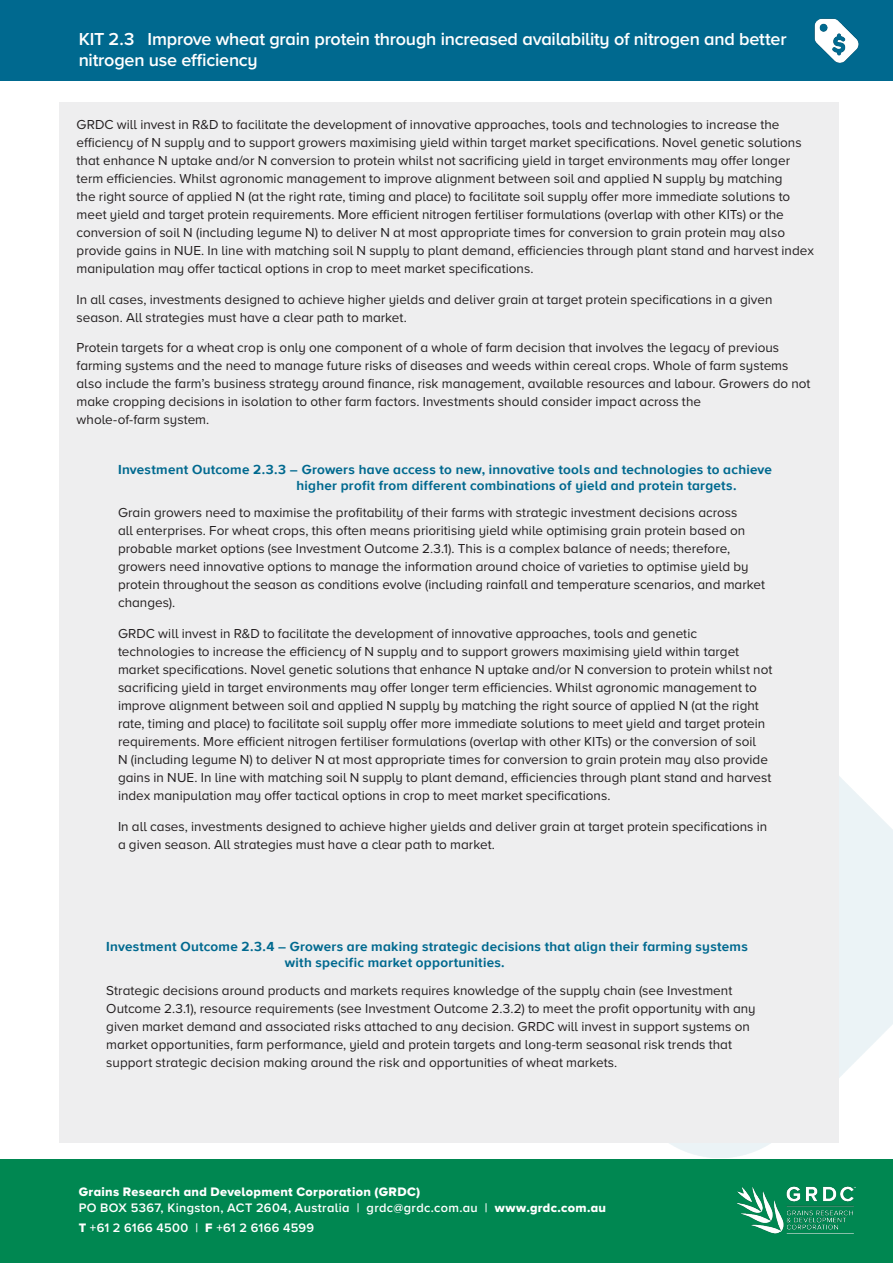
<style>
.page{position:relative;width:893px;height:1263px;background:#fff}
.page>*{position:absolute;margin:0;border:0;box-sizing:border-box;transform-origin:0 0}
.Banner_body_text{font:600 18px/21.6px "Proxima Nova A";letter-spacing:-.015em;color:#fff}
.Body_text{font:13.5px/18px "Proxima Nova A";color:#231f20}
.Text_heading_2_-_col{font:700 13.5px/16.5px "Proxima Nova AW01";letter-spacing:.02em;color:#00698f}
.t1{font:600 12.75px "Proxima Nova A";letter-spacing:.03em;color:#fff}
.t2{font:12.75px "Proxima Nova A Extrabld";letter-spacing:.025em;color:#fff}
.s1{font-family:"Proxima Nova A Extrabld";font-weight:400}
</style>
<div class="page">
<img style="left:391px;top:776px;width:502px;height:384px">
<div style="left:0;top:0;width:893px;height:80px;background:#00698f"></div>
<img style="left:814px;top:18px;width:45px;height:45px">
<div style="left:59px;top:103px;width:780px;height:1040px;background:#eeeeef"></div>
<div style="left:0;top:1160px;width:893px;height:103px;background:#008751"></div>
<img style="left:736px;top:1186px;width:120px;height:48px">
<p class="Banner_body_text" style="left:79px;top:27px;width:709px">KIT 2.3 Improve wheat grain protein through increased availability of nitrogen and better nitrogen use efficiency</p>
<p class="Body_text" style="left:77px;top:115px;width:739px">GRDC will invest in R&amp;D to facilitate the development of innovative approaches, tools and technologies to increase the efficiency of N supply and to support growers maximising yield within target market specifications. Novel genetic solutions that enhance N uptake and/or N conversion to protein whilst not sacrificing yield in target environments may offer longer term efficiencies. Whilst agronomic management to improve alignment between soil and applied N supply by matching<br>the right source of applied N (at the right rate, timing and place) to facilitate soil supply offer more immediate solutions to meet yield and target protein requirements. More efficient nitrogen fertiliser formulations (overlap with other KITs) or the conversion of soil N (including legume N) to deliver N at most appropriate times for conversion to grain protein may also provide gains in NUE. In line with matching soil N supply to plant demand, efficiencies through plant stand and harvest index manipulation may offer tactical options in crop to meet market specifications.</p>
<p class="Body_text" style="left:77px;top:290px;width:697px">In all cases, investments designed to achieve higher yields and deliver grain at target protein specifications in a given season. All strategies must have a clear path to market.</p>
<p class="Body_text" style="left:77px;top:338px;width:735px">Protein targets for a wheat crop is only one component of a whole of farm decision that involves the legacy of previous farming systems and the need to manage future risks of diseases and weeds within cereal crops. Whole of farm systems also include the farm’s business strategy around finance, risk management, available resources and labour. Growers do not make cropping decisions in isolation to other farm factors. Investments should consider impact across the<br>whole-of-farm system.</p>
<p class="Text_heading_2_-_col" style="left:297px;top:461px;width:477px;text-indent:-179px">Investment Outcome 2.3.3 – Growers have access to new, innovative tools and technologies to achieve higher profit from different combinations of yield and protein targets.</p>
<p class="Body_text" style="left:118px;top:503px;width:649px">Grain growers need to maximise the profitability of their farms with strategic investment decisions across<br>all enterprises. For wheat crops, this often means prioritising yield while optimising grain protein based on probable market options (see Investment Outcome 2.3.1). This is a complex balance of needs; therefore, growers need innovative options to manage the information around choice of varieties to optimise yield by protein throughout the season as conditions evolve (including rainfall and temperature scenarios, and market changes).</p>
<p class="Body_text" style="left:118px;top:624px;width:656px">GRDC will invest in R&amp;D to facilitate the development of innovative approaches, tools and genetic technologies to increase the efficiency of N supply and to support growers maximising yield within target market specifications. Novel genetic solutions that enhance N uptake and/or N conversion to protein whilst not sacrificing yield in target environments may offer longer term efficiencies. Whilst agronomic management to improve alignment between soil and applied N supply by matching the right source of applied N (at the right rate, timing and place) to facilitate soil supply offer more immediate solutions to meet yield and target protein requirements. More efficient nitrogen fertiliser formulations (overlap with other KITs) or the conversion of soil<br>N (including legume N) to deliver N at most appropriate times for conversion to grain protein may also provide gains in NUE. In line with matching soil N supply to plant demand, efficiencies through plant stand and harvest index manipulation may offer tactical options in crop to meet market specifications.</p>
<p class="Body_text" style="left:118px;top:817px;width:651px">In all cases, investments designed to achieve higher yields and deliver grain at target protein specifications in a given season. All strategies must have a clear path to market.</p>
<p class="Text_heading_2_-_col" style="left:285px;top:938px;width:464px;text-indent:-179px">Investment Outcome 2.3.4 – Growers are making strategic decisions that align their farming systems with specific market opportunities.</p>
<p class="Body_text" style="left:106px;top:981px;width:651px">Strategic decisions around products and markets requires knowledge of the supply chain (see Investment Outcome 2.3.1), resource requirements (see Investment Outcome 2.3.2) to meet the profit opportunity with any given market demand and associated risks attached to any decision. GRDC will invest in support systems on market opportunities, farm performance, yield and protein targets and long-term seasonal risk trends that support strategic decision making around the risk and opportunities of wheat markets.</p>
<p class="t2" style="left:79px;top:1182px;width:343px">Grains Research and Development Corporation (GRDC)</p>
<p class="t1" style="left:79px;top:1198px;width:529px">PO BOX 5367, Kingston, ACT 2604, Australia | grdc@grdc.com.au | <span class="s1">www.grdc.com.au</span></p>
<p class="t1" style="left:79px;top:1218px;width:237px"><span class="s1">T</span> +61 2 6166 4500 | <span class="s1">F</span> +61 2 6166 4599</p>
</div>
